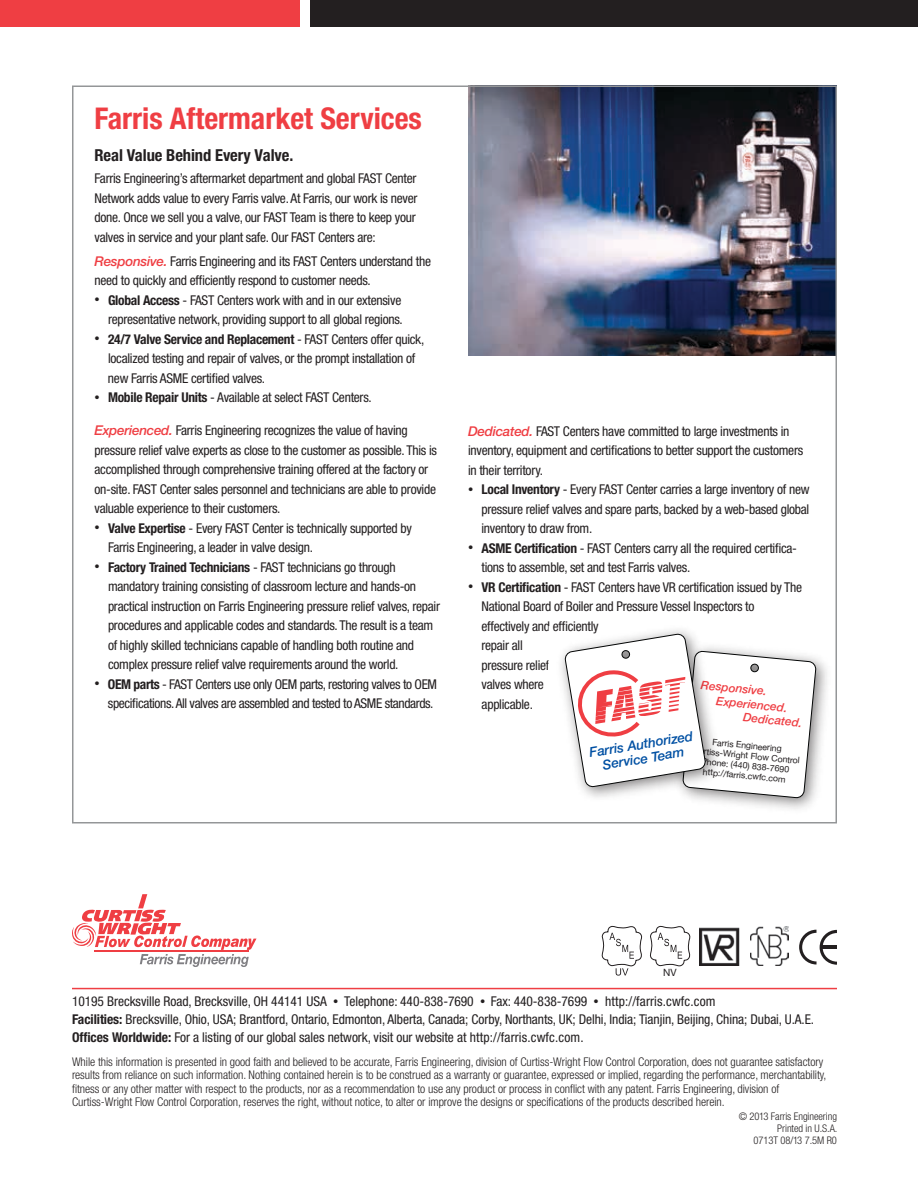
<style>
.page{position:relative;width:918px;height:1188px;background:#fff}
.page>*{position:absolute;margin:0;border:0;box-sizing:border-box;transform-origin:0 0}
.t1{font:700 condensed 30px "Helvetica Neue LT Std";color:#ef3e43}
.t2{font:700 condensed 16.5px "Helvetica Neue LT Std";letter-spacing:-.005em;color:#231f20}
.t3{font:condensed 13.5px/19.5px "Helvetica Neue LT Std";letter-spacing:-.02em;color:#231f20}
.t4{font:italic 500 13.5px/14.4px "Helvetica Neue LT Std";color:#0050a3;text-align:center}
.t5{font:300 condensed 12px/13.5px "Helvetica Neue LT Std";letter-spacing:-.005em;color:#231f20}
.t6{font:italic 500 11.85px "Helvetica Neue LT Std";color:#ef3e43}
.t7{font:300 condensed 10.5px/12px "Helvetica Neue LT Std";letter-spacing:-.005em;color:#231f20;text-align:right}
.t8{font:10.05px "Helvetica Neue LT Std";color:#231f20}
.t9{font:8.85px/10.1px "Helvetica Neue LT Std";color:#231f20;text-align:center}
.s1{font-weight:500;font-style:italic;font-stretch:normal;color:#ef3e43}
.s2{font-size:10.5px}
.s3{font-weight:700}
</style>
<div class="page">
<svg style="left:601px;top:926px;width:41px;height:50px"></svg>
<div style="left:310px;top:0;width:608px;height:27px;background:#231f20"></div>
<div style="left:0;top:0;width:300px;height:27px;background:#ef3e43"></div>
<hr style="left:72px;top:988px;width:765px;height:1px;background:#ef3e43">
<svg style="left:72px;top:894px;width:184px;height:73px"></svg>
<img style="left:468px;top:89px;width:366px;height:267px">
<img style="left:699px;top:927px;width:41px;height:38px">
<svg style="left:799px;top:930px;width:38px;height:35px"></svg>
<hr style="left:821px;top:946px;width:16px;height:3px;background:#231f20">
<img style="left:750px;top:926px;width:39px;height:39px">
<img style="left:663px;top:631px;width:174px;height:193px">
<img style="left:561px;top:630px;width:168px;height:180px">
<svg style="left:565px;top:633px;width:252px;height:166px"></svg>
<svg style="left:650px;top:926px;width:41px;height:41px"></svg>
<h1 class="t1" style="left:94px;top:101px;width:329px">Farris Aftermarket Services</h1>
<p class="t2" style="left:94px;top:145px;width:200px">Real Value Behind Every Valve.</p>
<p class="t3" style="left:94px;top:169px;width:324px;text-align:justify">Farris Engineering’s aftermarket department and global FAST Center Network adds value to every Farris valve. At Farris, our work is never done. Once we sell you a valve, our FAST Team is there to keep your valves in service and your plant safe. Our FAST Centers are:</p>
<p class="t3" style="left:94px;top:251px;width:338px"><span class="s1">Responsive.</span> Farris Engineering and its FAST Centers understand the need to quickly and efficiently respond to customer needs.</p>
<p class="t3" style="left:94px;top:290px;width:310px;text-align:right"><span class="s2">•</span> <span class="s3">Global Access</span> - FAST Centers work with and in our extensive representative network, providing support to all global regions.</p>
<p class="t3" style="left:108px;top:329px;width:318px;text-indent:-13px"><span class="s2">•</span> <span class="s3">24/7 Valve Service and Replacement</span> - FAST Centers offer quick, localized testing and repair of valves, or the prompt installation of new Farris ASME certified valves.</p>
<p class="t3" style="left:94px;top:388px;width:279px"><span class="s2">•</span> <span class="s3">Mobile Repair Units</span> - Available at select FAST Centers.</p>
<p class="t3" style="left:94px;top:421px;width:344px"><span class="s1">Experienced.</span> Farris Engineering recognizes the value of having pressure relief valve experts as close to the customer as possible. This is accomplished through comprehensive training offered at the factory or on-site. FAST Center sales personnel and technicians are able to provide valuable experience to their customers.</p>
<p class="t3" style="left:108px;top:518px;width:306px;text-indent:-14px"><span class="s2">•</span> <span class="s3">Valve Expertise</span> - Every FAST Center is technically supported by<br>Farris Engineering, a leader in valve design.</p>
<p class="t3" style="left:108px;top:557px;width:334px;text-indent:-14px"><span class="s2">•</span> <span class="s3">Factory Trained Technicians</span> - FAST technicians go through mandatory training consisting of classroom lecture and hands-on practical instruction on Farris Engineering pressure relief valves, repair procedures and applicable codes and standards. The result is a team of highly skilled technicians capable of handling both routine and complex pressure relief valve requirements around the world.</p>
<p class="t3" style="left:94px;top:674px;width:344px;text-align:right"><span class="s2">•</span> <span class="s3">OEM parts</span> - FAST Centers use only OEM parts, restoring valves to OEM specifications. All valves are assembled and tested to ASME standards.</p>
<p class="t3" style="left:468px;top:421px;width:337px"><span class="s1">Dedicated.</span> FAST Centers have committed to large investments in inventory, equipment and certifications to better support the customers in their territory.</p>
<p class="t3" style="left:482px;top:480px;width:330px;text-align:justify;text-indent:-14px"><span class="s2">•</span> <span class="s3">Local Inventory</span> - Every FAST Center carries a large inventory of new pressure relief valves and spare parts, backed by a web-based global inventory to draw from.</p>
<p class="t3" style="left:482px;top:538px;width:317px;text-indent:-14px"><span class="s2">•</span> <span class="s3">ASME Certification</span> - FAST Centers carry all the required certifica&shy;tions to assemble, set and test Farris valves.</p>
<p class="t3" style="left:482px;top:577px;width:322px;text-indent:-14px"><span class="s2">•</span> <span class="s3">VR Certification</span> - FAST Centers have VR certification issued by The<br>National Board of Boiler and Pressure Vessel Inspectors to effectively and efficiently<br>repair all<br>pressure relief<br>valves where<br>applicable.</p>
<p class="t9" style="left:694px;top:736px;width:109px;rotate:5deg">Farris Engineering<br>Curtiss-Wright Flow Control<br>Phone: (440) 838-7690 http://farris.cwfc.com</p>
<p class="t6" style="left:702px;top:678px;width:68px;rotate:5deg">Responsive.</p>
<p class="t6" style="left:717px;top:694px;width:73px;rotate:5deg">Experienced.</p>
<p class="t6" style="left:744px;top:710px;width:61px;rotate:5deg">Dedicated.</p>
<p class="t4" style="left:588px;top:745px;width:106px;rotate:-9deg">Farris Authorized<br>Service Team</p>
<p class="t8" style="left:663px;top:966px;width:15px">NV</p>
<p class="t3" style="left:72px;top:993px;width:744px;line-height:18px">10195 Brecksville Road, Brecksville, OH 44141 USA <span class="s2">•</span> Telephone: 440-838-7690 <span class="s2">•</span> Fax: 440-838-7699 <span class="s2">•</span> http://farris.cwfc.com<br><span class="s3">Facilities:</span> Brecksville, Ohio, USA; Brantford, Ontario, Edmonton, Alberta, Canada; Corby, Northants, UK; Delhi, India; Tianjin, Beijing, China; Dubai, U.A.E.<br><span class="s3">Offices Worldwide:</span> For a listing of our global sales network, visit our website at http://farris.cwfc.com.</p>
<p class="t5" style="left:72px;top:1055px;width:756px">While this information is presented in good faith and believed to be accurate, Farris Engineering, division of Curtiss-Wright Flow Control Corporation, does not guarantee satisfactory results from reliance on such information. Nothing contained herein is to be construed as a warranty or guarantee, expressed or implied, regarding the performance, merchantability, fitness or any other matter with respect to the products, nor as a recommendation to use any product or process in conflict with any patent. Farris Engineering, division of Curtiss-Wright Flow Control Corporation, reserves the right, without notice, to alter or improve the designs or specifications of the products described herein.</p>
<p class="t7" style="left:739px;top:1111px;width:100px">© 2013 Farris Engineering<br>Printed in U.S.A.<br>0713T 08/13 7.5M R0</p>
</div>
